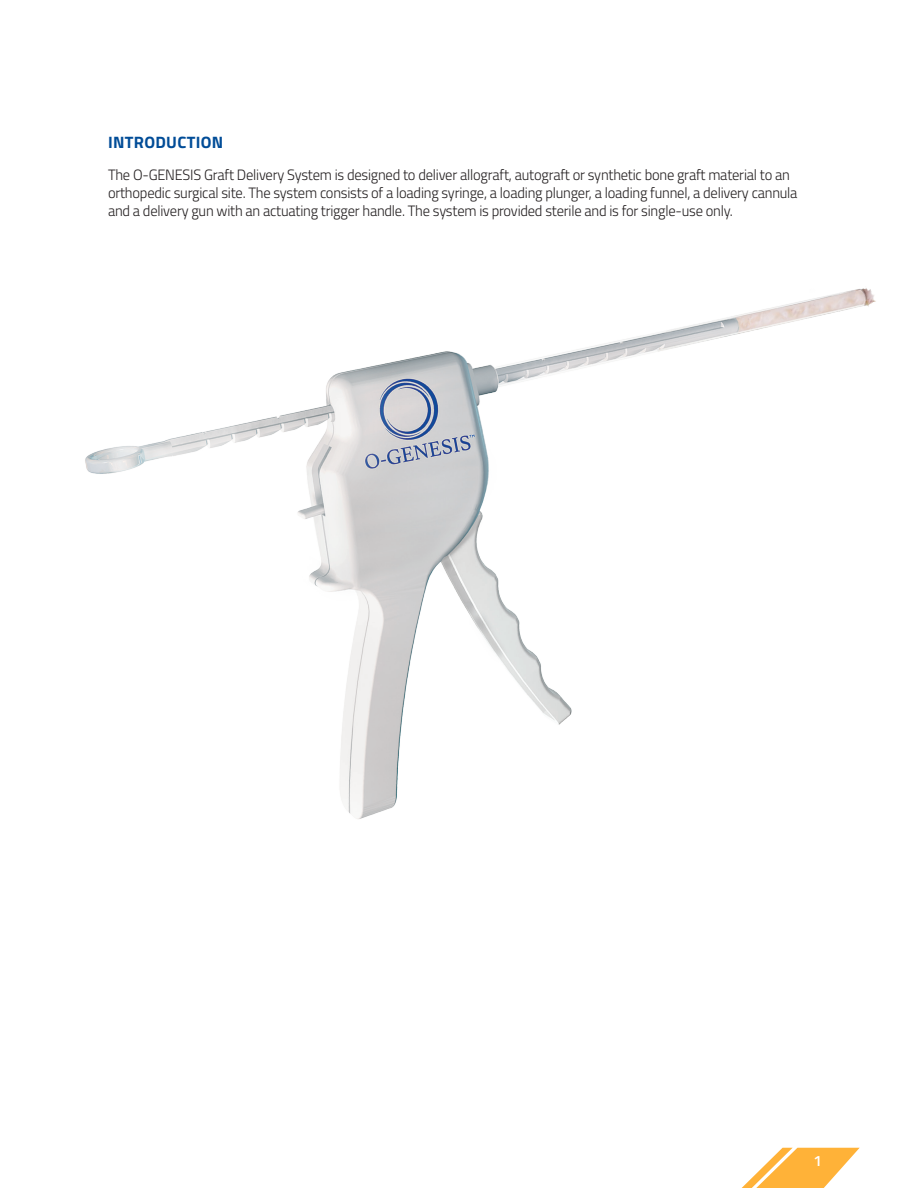
<style>
.page{position:relative;width:918px;height:1188px;background:#fff}
.page>*{position:absolute;margin:0;border:0;box-sizing:border-box;transform-origin:0 0}
.t1{font:700 16.5px "Titillium";letter-spacing:.02em;color:#004c97}
.Titillium_OpTech_Bod{font:300 15px/18px "Titillium";letter-spacing:-.015em;color:#231f20}
.t2{font:600 15px "Titillium";color:#fff}
</style>
<div class="page">
<img style="left:85px;top:288px;width:791px;height:531px">
<svg style="left:741px;top:1148px;width:119px;height:40px"></svg>
<p class="t1" style="left:108px;top:130px;width:117px">INTRODUCTION</p>
<p class="Titillium_OpTech_Bod" style="left:108px;top:165px;width:691px">The O-GENESIS Graft Delivery System is designed to deliver allograft, autograft or synthetic bone graft material to an orthopedic surgical site. The system consists of a loading syringe, a loading plunger, a loading funnel, a delivery cannula and a delivery gun with an actuating trigger handle. The system is provided sterile and is for single-use only.</p>
<p class="t2" style="left:814px;top:1149px;width:10px">1</p>
</div>
